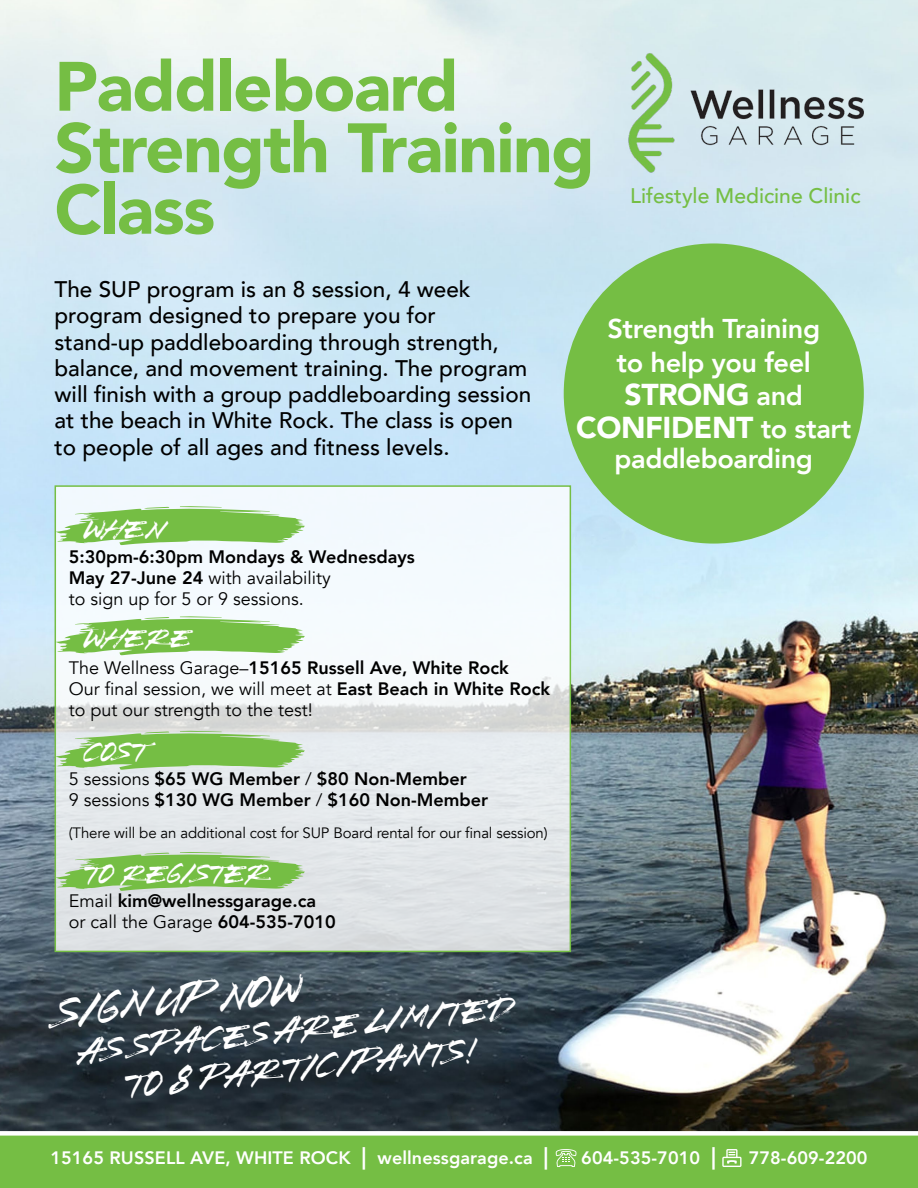
<style>
.page{position:relative;width:918px;height:1188px;background:#fff}
.page>*{position:absolute;margin:0;border:0;box-sizing:border-box;transform-origin:0 0}
.t1{font:900 69px "Avenir";letter-spacing:-.02em;color:#75be44}
.t2{font:42.75px "Brush Wedco";color:#fff}
.t3{font:33.9px "Brush Wedco";color:#fff}
.t4{font:900 30.15px "Avenir";letter-spacing:-.015em;color:#fff}
.t5{font:800 27.15px "Avenir";letter-spacing:-.015em;color:#fff}
.t6{font:27px "Brush Wedco";letter-spacing:-.025em;color:#fff}
.t7{font:500 22.5px/26.2px "Avenir";color:#000}
.t8{font:500 21.15px "Avenir";color:#75be44}
.t9{font:800 18px "Avenir";color:#000}
.t10{font:18px/21px "Avenir";color:#000}
.t11{font:800 18px "Avenir";letter-spacing:.005em;color:#fff}
.t12{font:15px "Avenir";letter-spacing:-.01em;color:#000}
.s1{font-weight:800}
.s2{font-weight:400}
.s3{font-weight:800;font-size:27.15px}
.s4{font-size:22.5px}
</style>
<div class="page">
<img style="left:0;top:0;width:918px;height:1131px">
<div style="left:0;top:1134px;width:918px;height:54px;background:#75be44"></div>
<svg style="left:722px;top:1149px;width:20px;height:18px"></svg>
<svg style="left:556px;top:1149px;width:20px;height:18px"></svg>
<svg style="left:58px;top:488px;width:510px;height:461px"></svg>
<div style="left:55px;top:485px;width:516px;height:467px;border:2px solid #75be44"></div>
<svg style="left:55px;top:506px;width:250px;height:39px"></svg>
<svg style="left:55px;top:616px;width:250px;height:39px"></svg>
<svg style="left:55px;top:731px;width:250px;height:39px;background:#95ca74"></svg>
<svg style="left:55px;top:852px;width:250px;height:39px;background:#93c872"></svg>
<img style="left:615px;top:43px;width:258px;height:137px">
<div style="left:0;top:1131px;width:918px;height:5px;background:#fff"></div>
<div style="left:564px;top:243px;width:300px;height:301px;background:#75be44;border-radius:50%"></div>
<p class="t1" style="left:55px;top:28px;width:406px">Paddleboard</p>
<p class="t1" style="left:55px;top:89px;width:542px">Strength Training</p>
<p class="t1" style="left:55px;top:151px;width:162px">Class</p>
<p class="t8" style="left:630px;top:177px;width:232px">Lifestyle Medicine Clinic</p>
<p class="t7" style="left:55px;top:275px;width:418px">The SUP program is an 8 session, 4 week program designed to prepare you for</p>
<p class="t7" style="left:55px;top:327px;width:478px">stand-up paddleboarding through strength, balance, and movement training. The program will finish with a group paddleboarding session at the beach in White Rock. The class is open to people of all ages and fitness levels.</p>
<p class="t6" style="left:83px;top:513px;width:82px">WHEN</p>
<p class="t9" style="left:69px;top:543px;width:347px">5:30pm-6:30pm Mondays &amp; Wednesdays</p>
<p class="t10" style="left:69px;top:568px;width:263px"><span class="s1">May 27-June 24</span> with availability</p>
<p class="t10" style="left:69px;top:589px;width:237px">to sign up for 5 or 9 sessions.</p>
<p class="t6" style="left:83px;top:622px;width:113px">WHERE</p>
<p class="t9" style="left:69px;top:654px;width:441px"><span class="s2">The Wellness Garage–</span>15165 Russell Ave, White Rock</p>
<p class="t10" style="left:69px;top:679px;width:483px">Our final session, we will meet at <span class="s1">East Beach in White Rock </span>to put our strength to the test!</p>
<p class="t6" style="left:83px;top:736px;width:65px">COST</p>
<p class="t9" style="left:69px;top:765px;width:399px"><span class="s2">5 sessions</span> $65 WG Member <span class="s2">/</span> $80 Non-Member</p>
<p class="t9" style="left:69px;top:786px;width:421px"><span class="s2">9 sessions</span> $130 WG Member <span class="s2">/</span> $160 Non-Member</p>
<p class="t12" style="left:69px;top:824px;width:480px">(There will be an additional cost for SUP Board rental for our final session)</p>
<p class="t6" style="left:83px;top:858px;width:189px">TO REGISTER</p>
<p class="t9" style="left:69px;top:886px;width:249px"><span class="s2">Email</span> kim@wellnessgarage.ca</p>
<p class="t10" style="left:69px;top:911px;width:268px">or call the Garage <span class="s1">604-535-7010</span></p>
<p class="t2" style="left:50px;top:989px;width:251px;rotate:-6deg">SIGN UP NOW</p>
<p class="t3" style="left:75px;top:1033px;width:442px;rotate:-6deg">AS SPACES ARE LIMITED</p>
<p class="t3" style="left:122px;top:1067px;width:357px;rotate:-6deg">TO 8 PARTICIPANTS!</p>
<p class="t5" style="left:607px;top:308px;width:214px">Strength Training</p>
<p class="t5" style="left:617px;top:341px;width:196px">to help you feel</p>
<p class="t4" style="left:624px;top:368px;width:180px">STRONG <span class="s3">and</span></p>
<p class="t4" style="left:576px;top:402px;width:276px">CONFIDENT <span class="s3">to start</span></p>
<p class="t5" style="left:615px;top:437px;width:200px">paddleboarding</p>
<p class="t11" style="left:50px;top:1143px;width:500px">15165 RUSSELL AVE, WHITE ROCK <span class="s4">|</span> wellnessgarage.ca <span class="s4">|</span></p>
<p class="t11" style="left:581px;top:1143px;width:136px">604-535-7010 <span class="s4">|</span></p>
<p class="t11" style="left:749px;top:1143px;width:120px">778-609-2200</p>
</div>
